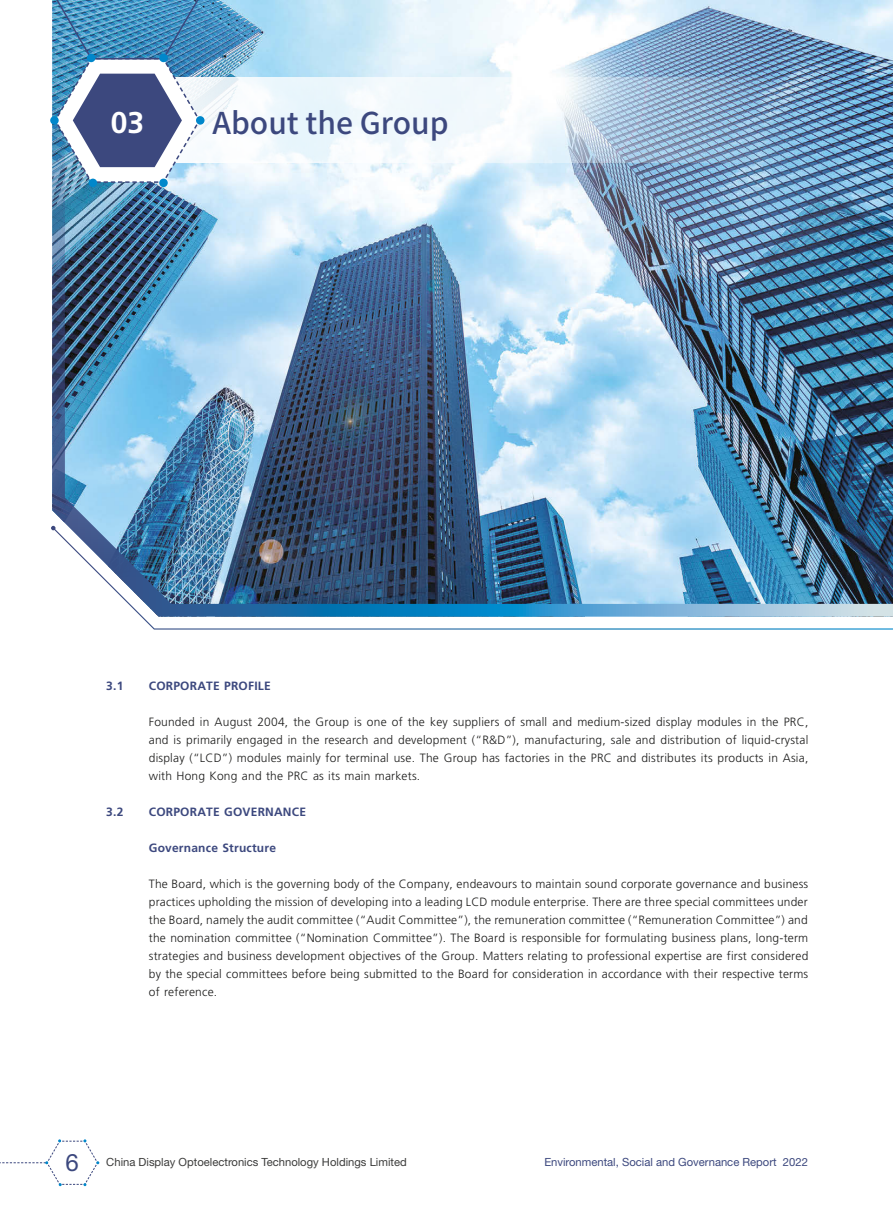
<style>
.page{position:relative;width:893px;height:1212px;background:#fff}
.page>*{position:absolute;margin:0;border:0;box-sizing:border-box;transform-origin:0 0}
.t1{font:500 30px "Source Han Sans TW";color:#3c487e}
.t2{font:700 30px "Frutiger LT Std";color:#fff}
.t3{font:300 12px/18px "Frutiger LT Std";letter-spacing:.015em;color:#1c1c1b;text-align:justify}
.t4{font:700 12px "Frutiger LT Std";letter-spacing:.015em;color:#3c487e}
.t5{font:11.25px "Helvetica Neue LT Std";color:#3c3c3b}
.t6{font:11.25px "Helvetica Neue LT Std";color:#3c487e}
.s1{font-size:24px;color:#3c487e}
</style>
<div class="page">
<img style="left:52px;top:0;width:841px;height:526px">
<img style="left:52px;top:526px;width:841px;height:104px">
<svg style="left:51px;top:526px;width:5px;height:4px"></svg>
<svg style="left:201px;top:78px;width:607px;height:85px"></svg>
<img style="left:54px;top:0;width:147px;height:184px">
<div style="left:87px;top:54px;width:8px;height:8px;background:#0087cb;border-radius:50%"></div>
<div style="left:159px;top:54px;width:9px;height:8px;background:#0087cb;border-radius:50%"></div>
<div style="left:196px;top:116px;width:9px;height:9px;background:#0087cb;border-radius:50%"></div>
<div style="left:50px;top:116px;width:9px;height:9px;background:#0087cb;border-radius:50%"></div>
<div style="left:89px;top:179px;width:8px;height:8px;background:#0087cb;border-radius:50%"></div>
<div style="left:159px;top:179px;width:9px;height:8px;background:#0087cb;border-radius:50%"></div>
<svg style="left:0;top:1139px;width:99px;height:47px"></svg>
<h1 class="t2" style="left:111px;top:105px;width:35px">03</h1>
<h1 class="t1" style="left:212px;top:106px;width:238px">About the Group</h1>
<p class="t4" style="left:106px;top:679px;width:19px">3.1</p>
<p class="t4" style="left:149px;top:679px;width:123px">CORPORATE PROFILE</p>
<p class="t3" style="left:149px;top:713px;width:661px">Founded in August 2004, the Group is one of the key suppliers of small and medium-sized display modules in the PRC, and is primarily engaged in the research and development (“R&amp;D”), manufacturing, sale and distribution of liquid-crystal display (“LCD”) modules mainly for terminal use. The Group has factories in the PRC and distributes its products in Asia, with Hong Kong and the PRC as its main markets.</p>
<p class="t4" style="left:106px;top:805px;width:19px">3.2</p>
<p class="t4" style="left:149px;top:805px;width:159px">CORPORATE GOVERNANCE</p>
<p class="t4" style="left:149px;top:841px;width:129px">Governance Structure</p>
<p class="t3" style="left:149px;top:875px;width:661px">The Board, which is the governing body of the Company, endeavours to maintain sound corporate governance and business practices upholding the mission of developing into a leading LCD module enterprise. There are three special committees under the Board, namely the audit committee (“Audit Committee”), the remuneration committee (“Remuneration Committee”) and the nomination committee (“Nomination Committee”). The Board is responsible for formulating business plans, long-term strategies and business development objectives of the Group. Matters relating to professional expertise are first considered by the special committees before being submitted to the Board for consideration in accordance with their respective terms of reference.</p>
<p class="t5" style="left:66px;top:1156px;width:343px"><span class="s1">6</span> China Display Optoelectronics Technology Holdings Limited</p>
<p class="t6" style="left:544px;top:1156px;width:265px">Environmental, Social and Governance Report 2022</p>
</div>
